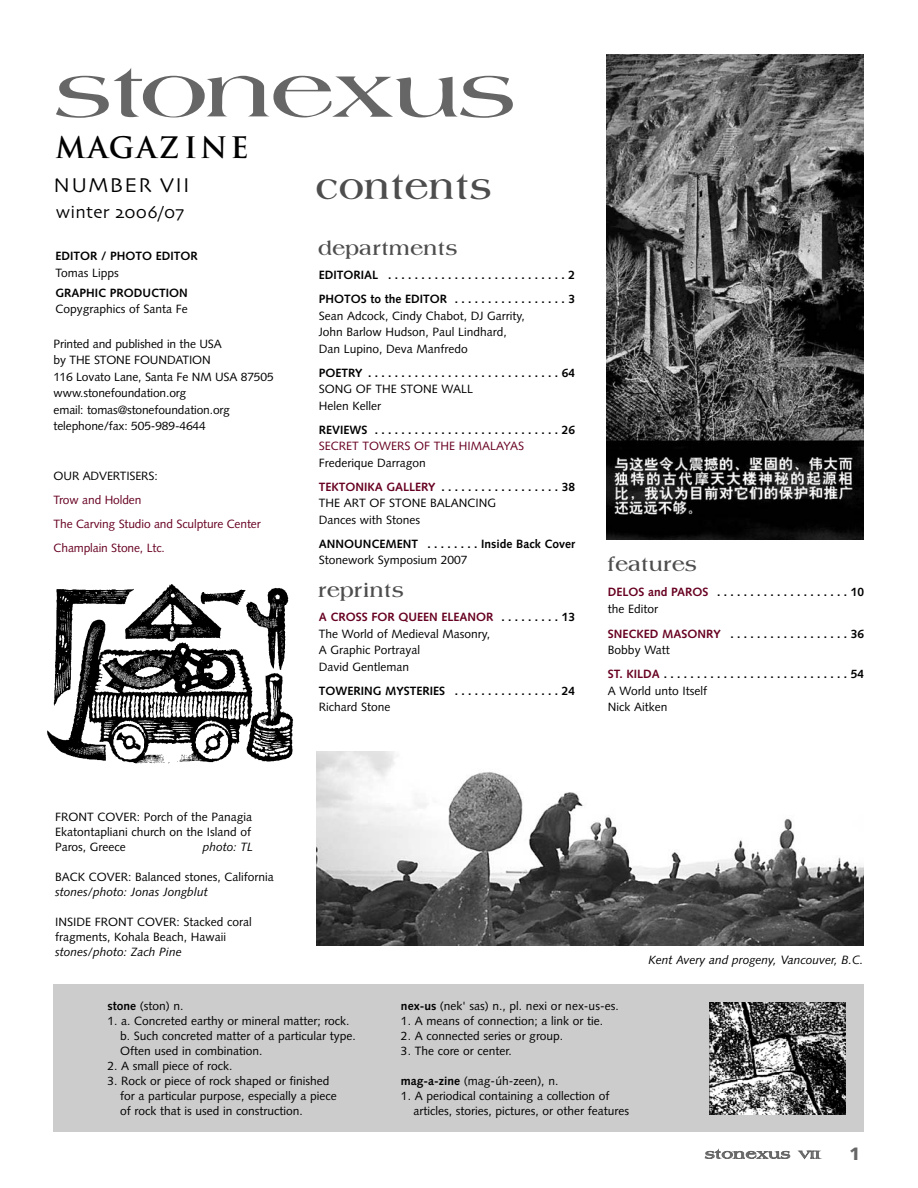
<style>
.page{position:relative;width:918px;height:1188px;background:#fff}
.page>*{position:absolute;margin:0;border:0;box-sizing:border-box;transform-origin:0 0}
.t1{font:62.25px "Jade Extended";color:#666}
.t2{font:700 30.3px "Jade";letter-spacing:.08em;color:#4d4d4d}
.t3{font:700 28.8px "Trajan";letter-spacing:.08em;color:#000}
.t4{font:21px "Skia";letter-spacing:.06em;color:#000}
.t5{font:18px "Skia";letter-spacing:.01em;color:#000}
.t6{font:900 18px "Syntax";color:#666}
.t7{font:700 16.5px "Jade";letter-spacing:.08em;color:#4d4d4d}
.t8{font:12px/16.5px "Syntax";color:#000}
.t9{font:700 12px/16.5px "Syntax";color:#000}
.t10{font:12px/24px "Syntax";letter-spacing:-.01em;color:#670121}
.t11{font:italic 12px "Syntax";color:#000}
.t12{font:10.5px "Jade Extended";letter-spacing:.1em;color:#666}
.s1{font-weight:400}
.s2{color:#670121}
.s3{font-weight:700;color:#670121}
.s4{font-weight:700}
.s5{font-size:9px}
</style>
<div class="page">
<div style="left:54px;top:984px;width:810px;height:148px;background:#ccc"></div>
<img style="left:709px;top:1003px;width:137px;height:112px">
<img style="left:47px;top:584px;width:247px;height:180px">
<img style="left:317px;top:752px;width:547px;height:193px">
<img style="left:607px;top:54px;width:256px;height:486px">
<h1 class="t1" style="left:55px;top:62px;width:460px">stonexus</h1>
<h3 class="t3" style="left:55px;top:131px;width:195px">MAGAZINE</h3>
<h3 class="t4" style="left:54px;top:177px;width:138px">NUMBER VII</h3>
<h3 class="t5" style="left:56px;top:205px;width:130px">winter 2006/07</h3>
<p class="t9" style="left:56px;top:249px;width:144px">EDITOR / PHOTO EDITOR</p>
<p class="t8" style="left:56px;top:265px;width:65px">Tomas Lipps</p>
<p class="t9" style="left:56px;top:286px;width:134px">GRAPHIC PRODUCTION</p>
<p class="t8" style="left:56px;top:302px;width:134px">Copygraphics of Santa Fe</p>
<p class="t8" style="left:54px;top:336px;width:222px">Printed and published in the USA<br>by THE STONE FOUNDATION<br>116 Lovato Lane, Santa Fe NM USA 87505 www.stonefoundation.org<br>email: tomas@stonefoundation.org telephone/fax: 505-989-4644</p>
<p class="t8" style="left:54px;top:468px;width:106px">OUR ADVERTISERS:</p>
<p class="t10" style="left:54px;top:489px;width:209px">Trow and Holden<br>The Carving Studio and Sculpture Center<br>Champlain Stone, Ltc.</p>
<p class="t8" style="left:55px;top:810px;width:198px;line-height:15px;text-align:justify">FRONT COVER: Porch of the Panagia Ekatontapliani church on the Island of Paros, Greece</p>
<p class="t11" style="left:203px;top:842px;width:52px">photo: TL</p>
<p class="t8" style="left:55px;top:869px;width:220px">BACK COVER: Balanced stones, California</p>
<p class="t11" style="left:55px;top:887px;width:154px">stones/photo: Jonas Jongblut</p>
<p class="t8" style="left:55px;top:915px;width:198px;line-height:15px">INSIDE FRONT COVER: Stacked coral fragments, Kohala Beach, Hawaii</p>
<p class="t11" style="left:55px;top:947px;width:128px">stones/photo: Zach Pine</p>
<h2 class="t2" style="left:317px;top:172px;width:175px">contents</h2>
<h3 class="t7" style="left:319px;top:240px;width:140px">departments</h3>
<p class="t9" style="left:319px;top:264px;width:258px;line-height:24px">EDITORIAL . . . . . . . . . . . . . . . . . . . . . . . . . . . 2<br>PHOTOS to the EDITOR . . . . . . . . . . . . . . . . . 3</p>
<p class="t8" style="left:319px;top:308px;width:207px">Sean Adcock, Cindy Chabot, DJ Garrity,<br>John Barlow Hudson, Paul Lindhard,<br>Dan Lupino, Deva Manfredo</p>
<p class="t9" style="left:319px;top:365px;width:258px">POETRY . . . . . . . . . . . . . . . . . . . . . . . . . . . . . 64</p>
<p class="t8" style="left:319px;top:382px;width:156px">SONG OF THE STONE WALL<br>Helen Keller</p>
<p class="t9" style="left:319px;top:422px;width:258px">REVIEWS . . . . . . . . . . . . . . . . . . . . . . . . . . . . 26</p>
<p class="t10" style="left:319px;top:435px;width:207px">SECRET TOWERS OF THE HIMALAYAS</p>
<p class="t9" style="left:319px;top:452px;width:258px;line-height:24px"><span class="s1">Frederique Darragon<br></span><span class="s2">TEKTONIKA GALLERY</span> . . . . . . . . . . . . . . . . . . 38</p>
<p class="t8" style="left:319px;top:496px;width:179px">THE ART OF STONE BALANCING<br>Dances with Stones</p>
<p class="t9" style="left:319px;top:536px;width:258px">ANNOUNCEMENT . . . . . . . . Inside Back Cover</p>
<p class="t8" style="left:319px;top:553px;width:150px">Stonework Symposium 2007</p>
<h3 class="t7" style="left:319px;top:582px;width:86px">reprints</h3>
<p class="t8" style="left:319px;top:610px;width:258px"><span class="s3">A CROSS FOR QUEEN ELEANOR</span> <span class="s4">. . . . . . . . . 13<br></span>The World of Medieval Masonry,<br>A Graphic Portrayal<br>David Gentleman</p>
<p class="t9" style="left:319px;top:683px;width:258px">TOWERING MYSTERIES . . . . . . . . . . . . . . . . 24</p>
<p class="t8" style="left:319px;top:700px;width:73px">Richard Stone</p>
<h3 class="t7" style="left:608px;top:556px;width:90px">features</h3>
<p class="t9" style="left:608px;top:585px;width:258px"><span class="s2">DELOS and PAROS</span> . . . . . . . . . . . . . . . . . . . . 10 <span class="s1">the Editor</span></p>
<p class="t9" style="left:608px;top:627px;width:258px"><span class="s2">SNECKED MASONRY</span> . . . . . . . . . . . . . . . . . . 36<br><span class="s1">Bobby Watt</span></p>
<p class="t9" style="left:608px;top:667px;width:258px"><span class="s2">ST. KILDA</span> . . . . . . . . . . . . . . . . . . . . . . . . . . . . 54<br><span class="s1">A World unto Itself<br>Nick Aitken</span></p>
<p class="t11" style="left:648px;top:955px;width:217px">Kent Avery and progeny, Vancouver, B.C.</p>
<p class="t8" style="left:108px;top:999px;width:77px"><span class="s4">stone</span> (ston) n.</p>
<p class="t8" style="left:120px;top:1015px;width:237px;line-height:15px;text-indent:-13px">1. a. Concreted earthy or mineral matter; rock. b. Such concreted matter of a particular type.<br>Often used in combination.</p>
<p class="t8" style="left:108px;top:1059px;width:126px">2. A small piece of rock.</p>
<p class="t8" style="left:120px;top:1075px;width:218px;line-height:15px;text-indent:-13px">3. Rock or piece of rock shaped or finished for a particular purpose, especially a piece of rock that is used in construction.</p>
<p class="t8" style="left:401px;top:999px;width:219px"><span class="s4">nex-us</span> (nek' sas) n., pl. nexi or nex-us-es.</p>
<p class="t8" style="left:401px;top:1014px;width:204px">1. A means of connection; a link or tie.</p>
<p class="t8" style="left:401px;top:1029px;width:164px">2. A connected series or group.</p>
<p class="t8" style="left:401px;top:1044px;width:112px">3. The core or center.</p>
<p class="t8" style="left:401px;top:1074px;width:159px"><span class="s4">mag-a-zine</span> (mag-úh-zeen), n.</p>
<p class="t8" style="left:414px;top:1090px;width:217px;line-height:15px;text-indent:-13px">1. A periodical containing a collection of articles, stories, pictures, or other features</p>
<p class="t12" style="left:705px;top:1149px;width:116px">stonexus <span class="s5">VII</span></p>
<h3 class="t6" style="left:849px;top:1146px;width:13px">1</h3>
</div>
